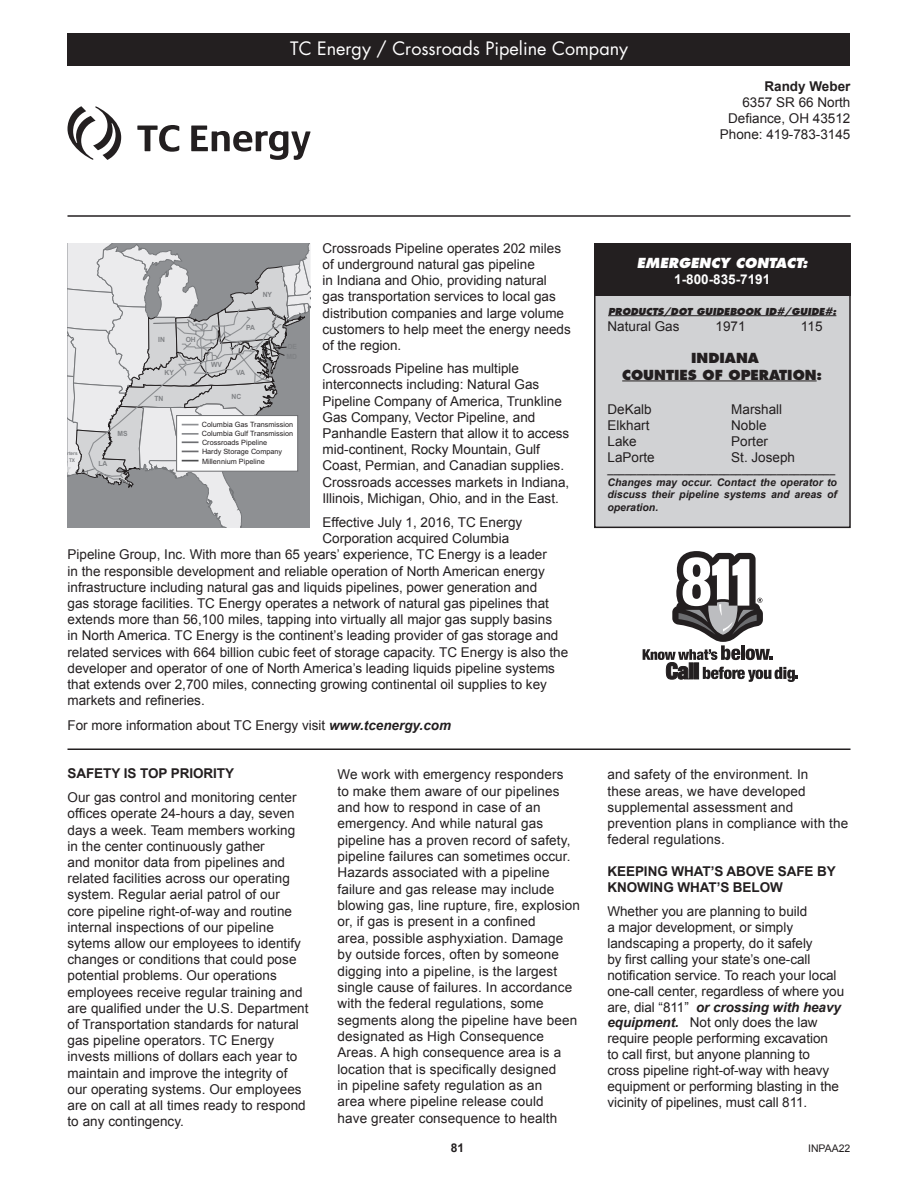
<style>
.page{position:relative;width:918px;height:1188px;background:#fff}
.page>*{position:absolute;margin:0;border:0;box-sizing:border-box;transform-origin:0 0}
.t1{font:18px "Futura";color:#fff}
.t2{font:13.5px/16.2px "Arial";color:#231f20}
.t3{font:700 13.5px/15.9px "Arial";letter-spacing:-.005em;color:#231f20}
.t4{font:800 13.5px "Futura";color:#231f20}
.t5{font:italic 800 13.5px "Futura";color:#fff}
.t6{font:700 13.5px "Arial";color:#fff}
.t7{font:700 12px "Arial";color:#231f20}
.t8{font:italic 700 10.5px/12.6px "Arial";color:#231f20;text-align:justify}
.t9{font:10.5px "Arial";color:#231f20}
.t10{font:italic 800 9.3px "Futura";color:#231f20}
.t11{font:7.35px/9.1px "Arial";color:#231f20}
.t12{font:700 7.05px "Arial";color:#808285;scale:.95 1}
.s1{font-weight:700;font-style:italic}
</style>
<div class="page">
<div style="left:595px;top:244px;width:255px;height:283px;background:#d1d2d4"></div>
<div style="left:594px;top:243px;width:257px;height:285px;border:2px solid #231f20"></div>
<div style="left:594px;top:244px;width:257px;height:52px;background:#231f20"></div>
<hr style="left:608px;top:315px;width:228px;height:1px;background:#231f20">
<hr style="left:622px;top:381px;width:195px;height:1px;background:#231f20">
<svg style="left:643px;top:551px;width:155px;height:131px"></svg>
<hr style="left:68px;top:215px;width:782px;height:2px;background:#231f20">
<div style="left:68px;top:34px;width:782px;height:32px;background:#231f20"></div>
<hr style="left:68px;top:748px;width:782px;height:2px;background:#231f20">
<svg style="left:68px;top:243px;width:243px;height:285px;background:#bdbec0"></svg>
<svg style="left:137px;top:125px;width:42px;height:27px"></svg>
<svg style="left:191px;top:126px;width:119px;height:34px"></svg>
<svg style="left:68px;top:106px;width:53px;height:54px"></svg>
<p class="t1" style="left:290px;top:37px;width:339px">TC Energy / Crossroads Pipeline Company</p>
<p class="t3" style="left:764px;top:78px;width:88px">Randy Weber</p>
<p class="t2" style="left:742px;top:94px;width:110px">6357 SR 66 North</p>
<p class="t2" style="left:728px;top:110px;width:124px">Defiance, OH 43512</p>
<p class="t2" style="left:720px;top:126px;width:132px">Phone: 419-783-3145</p>
<p class="t2" style="left:322px;top:240px;width:250px">Crossroads Pipeline operates 202 miles of underground natural gas pipeline<br>in Indiana and Ohio, providing natural gas transportation services to local gas distribution companies and large volume customers to help meet the energy needs of the region.</p>
<p class="t2" style="left:322px;top:360px;width:248px">Crossroads Pipeline has multiple interconnects including: Natural Gas Pipeline Company of America, Trunkline Gas Company, Vector Pipeline, and Panhandle Eastern that allow it to access mid-continent, Rocky Mountain, Gulf Coast, Permian, and Canadian supplies.<br>Crossroads accesses markets in Indiana, Illinois, Michigan, Ohio, and in the East.</p>
<p class="t2" style="left:322px;top:514px;width:201px">Effective July 1, 2016, TC Energy</p>
<p class="t2" style="left:322px;top:531px;width:188px">Corporation acquired Columbia</p>
<p class="t2" style="left:68px;top:547px;width:481px">Pipeline Group, Inc. With more than 65 years’ experience, TC Energy is a leader</p>
<p class="t2" style="left:68px;top:563px;width:479px">in the responsible development and reliable operation of North American energy</p>
<p class="t2" style="left:68px;top:579px;width:471px">infrastructure including natural gas and liquids pipelines, power generation and</p>
<p class="t2" style="left:68px;top:595px;width:483px">gas storage facilities. TC Energy operates a network of natural gas pipelines that</p>
<p class="t2" style="left:68px;top:612px;width:486px">extends more than 56,100 miles, tapping into virtually all major gas supply basins</p>
<p class="t2" style="left:68px;top:628px;width:492px">in North America. TC Energy is the continent’s leading provider of gas storage and</p>
<p class="t2" style="left:68px;top:644px;width:502px">related services with 664 billion cubic feet of storage capacity. TC Energy is also the</p>
<p class="t2" style="left:68px;top:660px;width:489px">developer and operator of one of North America’s leading liquids pipeline systems</p>
<p class="t2" style="left:68px;top:676px;width:481px">that extends over 2,700 miles, connecting growing continental oil supplies to key</p>
<p class="t2" style="left:68px;top:693px;width:139px">markets and refineries.</p>
<p class="t2" style="left:68px;top:717px;width:385px">For more information about TC Energy visit <span class="s1">www.tcenergy.com</span></p>
<p class="t3" style="left:68px;top:766px;width:168px">SAFETY IS TOP PRIORITY</p>
<p class="t2" style="left:68px;top:789px;width:243px">Our gas control and monitoring center offices operate 24-hours a day, seven days a week. Team members working in the center continuously gather<br>and monitor data from pipelines and related facilities across our operating system. Regular aerial patrol of our core pipeline right-of-way and routine internal inspections of our pipeline sytems allow our employees to identify changes or conditions that could pose potential problems. Our operations employees receive regular training and are qualified under the U.S. Department of Transportation standards for natural gas pipeline operators. TC Energy invests millions of dollars each year to maintain and improve the integrity of our operating systems. Our employees are on call at all times ready to respond to any contingency.</p>
<p class="t5" style="left:637px;top:254px;width:172px">EMERGENCY CONTACT:</p>
<p class="t6" style="left:674px;top:271px;width:98px">1-800-835-7191</p>
<p class="t10" style="left:608px;top:305px;width:230px">PRODUCTS/DOT GUIDEBOOK ID#/GUIDE#:</p>
<p class="t2" style="left:608px;top:318px;width:74px">Natural Gas</p>
<p class="t2" style="left:716px;top:318px;width:32px">1971</p>
<p class="t2" style="left:801px;top:318px;width:23px">115</p>
<p class="t4" style="left:691px;top:350px;width:69px">INDIANA</p>
<p class="t4" style="left:622px;top:366px;width:202px">COUNTIES OF OPERATION:</p>
<p class="t12" style="left:263px;top:290px;width:11px">NY</p>
<p class="t12" style="left:246px;top:323px;width:11px">PA</p>
<p class="t12" style="left:186px;top:335px;width:12px">OH</p>
<p class="t12" style="left:158px;top:335px;width:9px">IN</p>
<p class="t12" style="left:211px;top:360px;width:13px">WV</p>
<p class="t12" style="left:165px;top:368px;width:11px">KY</p>
<p class="t12" style="left:236px;top:368px;width:11px">VA</p>
<p class="t12" style="left:232px;top:392px;width:12px">NC</p>
<p class="t12" style="left:155px;top:393px;width:11px">TN</p>
<p class="t2" style="left:608px;top:401px;width:46px">DeKalb</p>
<p class="t2" style="left:608px;top:417px;width:44px">Elkhart</p>
<p class="t2" style="left:608px;top:433px;width:31px">Lake</p>
<p class="t2" style="left:608px;top:449px;width:49px">LaPorte</p>
<p class="t2" style="left:731px;top:401px;width:53px">Marshall</p>
<p class="t2" style="left:731px;top:417px;width:37px">Noble</p>
<p class="t2" style="left:731px;top:433px;width:38px">Porter</p>
<p class="t2" style="left:731px;top:449px;width:65px">St. Joseph</p>
<p class="t11" style="left:202px;top:420px;width:93px">Columbia Gas Transmission<br>Columbia Gulf Transmission<br>Crossroads Pipeline<br>Hardy Storage Company<br>Millennium Pipeline</p>
<p class="t12" style="left:118px;top:428px;width:12px">MS</p>
<p class="t12" style="left:99px;top:459px;width:11px">LA</p>
<p class="t8" style="left:608px;top:464px;width:229px">_______________________________________</p>
<p class="t8" style="left:608px;top:476px;width:231px">Changes may occur. Contact the operator to discuss their pipeline systems and areas of operation.</p>
<p class="t2" style="left:338px;top:767px;width:244px">We work with emergency responders<br>to make them aware of our pipelines and how to respond in case of an emergency. And while natural gas pipeline has a proven record of safety, pipeline failures can sometimes occur.<br>Hazards associated with a pipeline failure and gas release may include blowing gas, line rupture, fire, explosion or, if gas is present in a confined<br>area, possible asphyxiation. Damage by outside forces, often by someone digging into a pipeline, is the largest single cause of failures. In accordance with the federal regulations, some segments along the pipeline have been designated as High Consequence Areas. A high consequence area is a location that is specifically designed<br>in pipeline safety regulation as an<br>area where pipeline release could<br>have greater consequence to health</p>
<p class="t2" style="left:608px;top:767px;width:242px">and safety of the environment. In<br>these areas, we have developed supplemental assessment and prevention plans in compliance with the federal regulations.</p>
<p class="t3" style="left:608px;top:864px;width:230px">KEEPING WHAT’S ABOVE SAFE BY<br>KNOWING WHAT’S BELOW</p>
<p class="t2" style="left:608px;top:904px;width:238px">Whether you are planning to build<br>a major development, or simply landscaping a property, do it safely<br>by first calling your state’s one-call notification service. To reach your local one-call center, regardless of where you are, dial “811” <span class="s1">or crossing with heavy equipment.</span> Not only does the law require people performing excavation<br>to call first, but anyone planning to cross pipeline right-of-way with heavy equipment or performing blasting in the vicinity of pipelines, must call 811.</p>
<p class="t7" style="left:451px;top:1140px;width:15px">81</p>
<p class="t9" style="left:808px;top:1141px;width:44px">INPAA22</p>
</div>
